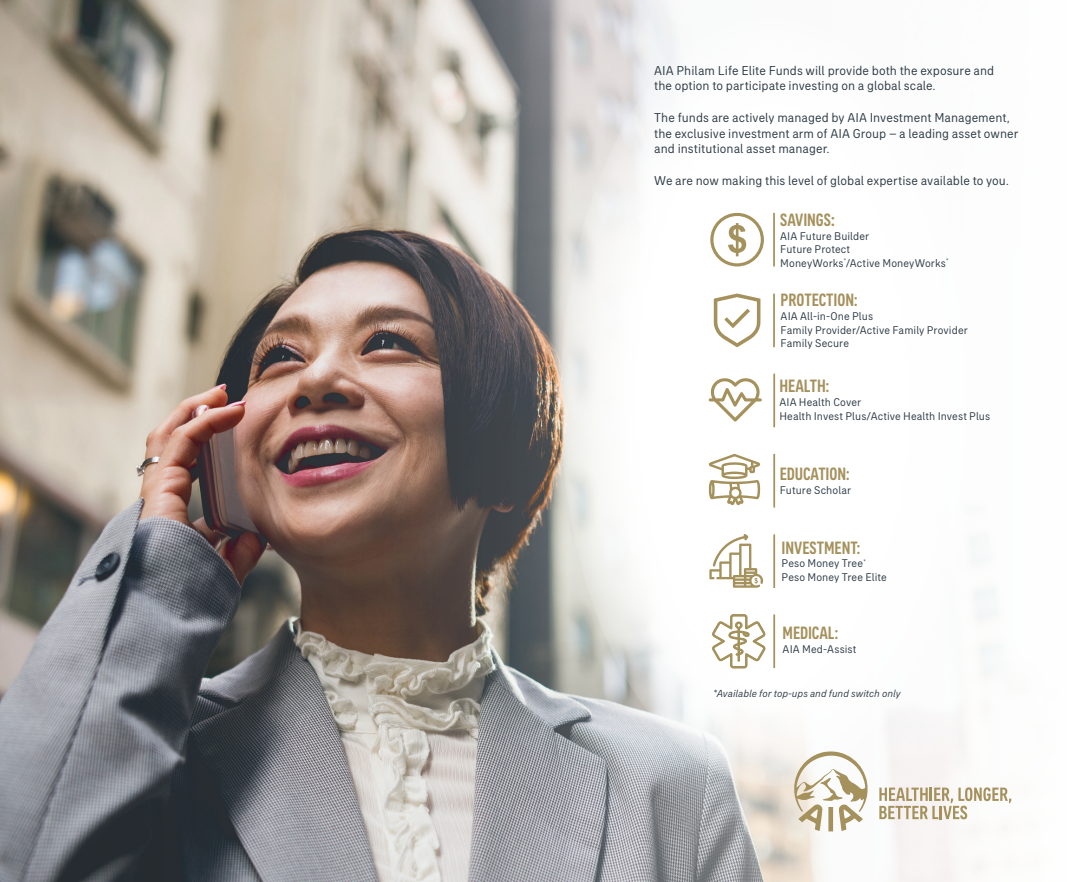
<style>
.page{position:relative;width:1071px;height:882px;background:#fff}
.page>*{position:absolute;margin:0;border:0;box-sizing:border-box;transform-origin:0 0}
.t1{font:500 condensed 18.2px "AIA Everest";letter-spacing:-.005em;color:#a5915c}
.t2{font:13.12px/15.8px "AIA Everest";letter-spacing:.005em;color:#2b3944}
.t3{font:11.38px/13.7px "AIA Everest";letter-spacing:.01em;color:#2b3944}
.t4{font:italic 10.5px "AIA Everest";letter-spacing:.005em;color:#2b3944}
.s1{font-stretch:normal}
</style>
<div class="page">
<img style="left:0;top:0;width:1012px;height:881px">
<div style="left:560px;top:15px;width:425px;height:771px;background:#fff;border-radius:50%"></div>
<svg style="left:879px;top:787px;width:132px;height:32px"></svg>
<svg style="left:794px;top:749px;width:75px;height:82px"></svg>
<svg style="left:710px;top:213px;width:54px;height:54px"></svg>
<hr style="left:773px;top:213px;width:2px;height:53px;background:#a5915c">
<hr style="left:773px;top:294px;width:2px;height:53px;background:#a5915c">
<svg style="left:714px;top:294px;width:46px;height:53px"></svg>
<hr style="left:773px;top:374px;width:2px;height:53px;background:#a5915c">
<svg style="left:709px;top:378px;width:53px;height:44px"></svg>
<hr style="left:773px;top:454px;width:2px;height:54px;background:#a5915c">
<svg style="left:709px;top:454px;width:51px;height:51px"></svg>
<hr style="left:773px;top:534px;width:2px;height:54px;background:#a5915c">
<svg style="left:709px;top:534px;width:54px;height:54px"></svg>
<hr style="left:773px;top:614px;width:2px;height:54px;background:#a5915c">
<svg style="left:712px;top:614px;width:54px;height:54px"></svg>
<p class="t2" style="left:654px;top:62px;width:342px">AIA Philam Life Elite Funds will provide both the exposure and the option to participate investing on a global scale.</p>
<p class="t2" style="left:654px;top:109px;width:366px">The funds are actively managed by AIA Investment Management, the exclusive investment arm of AIA Group – a leading asset owner and institutional asset manager.</p>
<p class="t2" style="left:654px;top:172px;width:356px">We are now making this level of global expertise available to you.</p>
<h1 class="t1" style="left:780px;top:209px;width:57px">SAVINGS<span class="s1">:</span></h1>
<p class="t3" style="left:780px;top:229px;width:170px">AIA Future Builder<br>Future Protect<br>MoneyWorks<sup>*</sup>/Active MoneyWorks<sup>*</sup></p>
<h1 class="t1" style="left:781px;top:290px;width:79px">PROTECTION:</h1>
<p class="t3" style="left:781px;top:309px;width:189px">AIA All-in-One Plus<br>Family Provider/Active Family Provider<br>Family Secure</p>
<h1 class="t1" style="left:779px;top:376px;width:52px">HEALTH:</h1>
<p class="t3" style="left:779px;top:395px;width:212px">AIA Health Cover<br>Health Invest Plus/Active Health Invest Plus</p>
<h1 class="t1" style="left:780px;top:463px;width:72px">EDUCATION:</h1>
<p class="t3" style="left:780px;top:483px;width:73px">Future Scholar</p>
<h1 class="t1" style="left:782px;top:537px;width:81px">INVESTMENT:</h1>
<p class="t3" style="left:782px;top:556px;width:107px">Peso Money Tree<sup>*<br></sup>Peso Money Tree Elite</p>
<h1 class="t1" style="left:783px;top:623px;width:58px">MEDICAL:</h1>
<p class="t3" style="left:783px;top:642px;width:75px">AIA Med-Assist</p>
<p class="t4" style="left:713px;top:688px;width:189px">*Available for top-ups and fund switch only</p>
</div>
